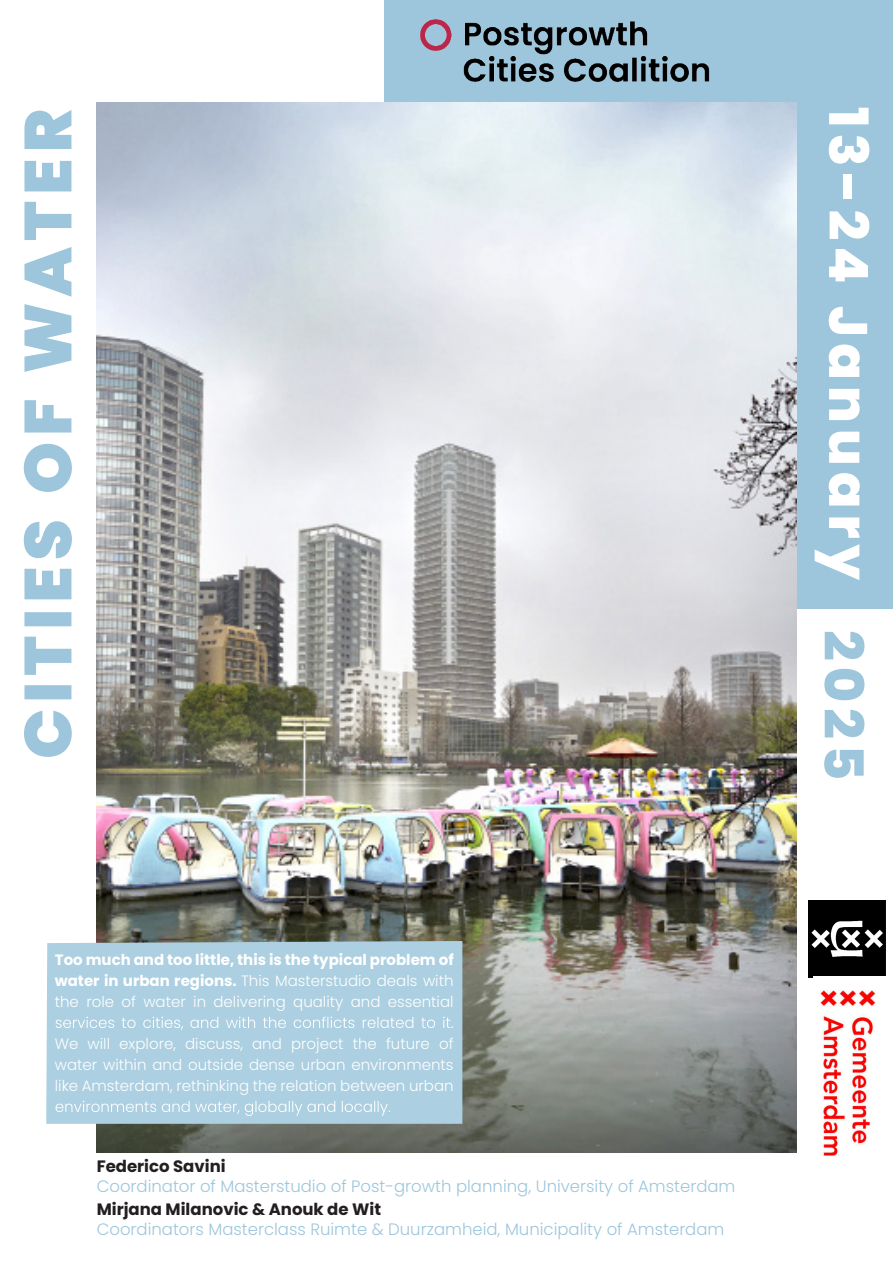
<style>
.page{position:relative;width:893px;height:1263px;background:#fff}
.page>*{position:absolute;margin:0;border:0;box-sizing:border-box;transform-origin:0 0}
.t1{font:800 64.5px "Poppins";letter-spacing:.11em;color:#9dc6dc}
.t2{font:800 54px "Poppins";letter-spacing:.11em;color:#fff}
.t3{font:800 54px "Poppins";color:#9dc6dc}
.t4{font:300 16.5px "Poppins";color:#9dc6dc}
.t5{font:700 16.5px "Poppins";color:#231f20}
.t6{font:300 15px/21px "Poppins";color:#fff;text-align:justify}
.s1{font-weight:700}
</style>
<div class="page">
<div style="left:384px;top:0;width:509px;height:608px;background:#9dc6dc"></div>
<img style="left:809px;top:900px;width:77px;height:77px">
<img style="left:97px;top:103px;width:700px;height:1049px">
<div style="left:46px;top:941px;width:416px;height:183px;background:#accfe1"></div>
<svg style="left:24px;top:710px;width:48px;height:47px"></svg>
<div style="left:24px;top:685px;width:47px;height:14px;border:2px solid #9dc6dc"></div>
<svg style="left:24px;top:636px;width:48px;height:39px"></svg>
<div style="left:24px;top:612px;width:47px;height:14px;border:2px solid #9dc6dc"></div>
<svg style="left:24px;top:568px;width:48px;height:32px"></svg>
<svg style="left:23px;top:521px;width:49px;height:38px"></svg>
<svg style="left:23px;top:443px;width:49px;height:49px"></svg>
<svg style="left:24px;top:400px;width:48px;height:33px"></svg>
<svg style="left:24px;top:201px;width:48px;height:171px"></svg>
<svg style="left:24px;top:160px;width:48px;height:32px"></svg>
<svg style="left:24px;top:110px;width:48px;height:39px"></svg>
<svg style="left:56px;top:1016px;width:397px;height:14px;background:#b9d6e5"></svg>
<svg style="left:56px;top:1101px;width:334px;height:15px;background:#b9d6e5"></svg>
<img style="left:420px;top:19px;width:290px;height:63px">
<img style="left:813px;top:976px;width:73px;height:180px">
<h1 class="t1" style="left:11px;top:758px;width:650px;rotate:-90deg">CITIES OF WATER</h1>
<p class="t6" style="left:55px;top:949px;width:400px"><span class="s1">Too much and too little, this is the typical problem of water in urban regions.</span> This Masterstudio deals with the role of water in delivering quality and essential</p>
<p class="t6" style="left:55px;top:1033px;width:400px">We will explore, discuss, and project the future of water within and outside dense urban environments like Amsterdam, rethinking the relation between urban</p>
<p class="t5" style="left:97px;top:1156px;width:131px">Federico Savini</p>
<p class="t4" style="left:97px;top:1176px;width:640px">Coordinator of Masterstudio of Post-growth planning, University of Amsterdam</p>
<p class="t5" style="left:97px;top:1200px;width:286px">Mirjana Milanovic &amp; Anouk de Wit</p>
<p class="t4" style="left:97px;top:1219px;width:629px">Coordinators Masterclass Ruimte &amp; Duurzamheid, Municipality of Amsterdam</p>
<h2 class="t2" style="left:879px;top:107px;width:475px;rotate:90deg">13-24 January</h2>
<h2 class="t3" style="left:874px;top:630px;width:152px;rotate:90deg">2025</h2>
</div>
